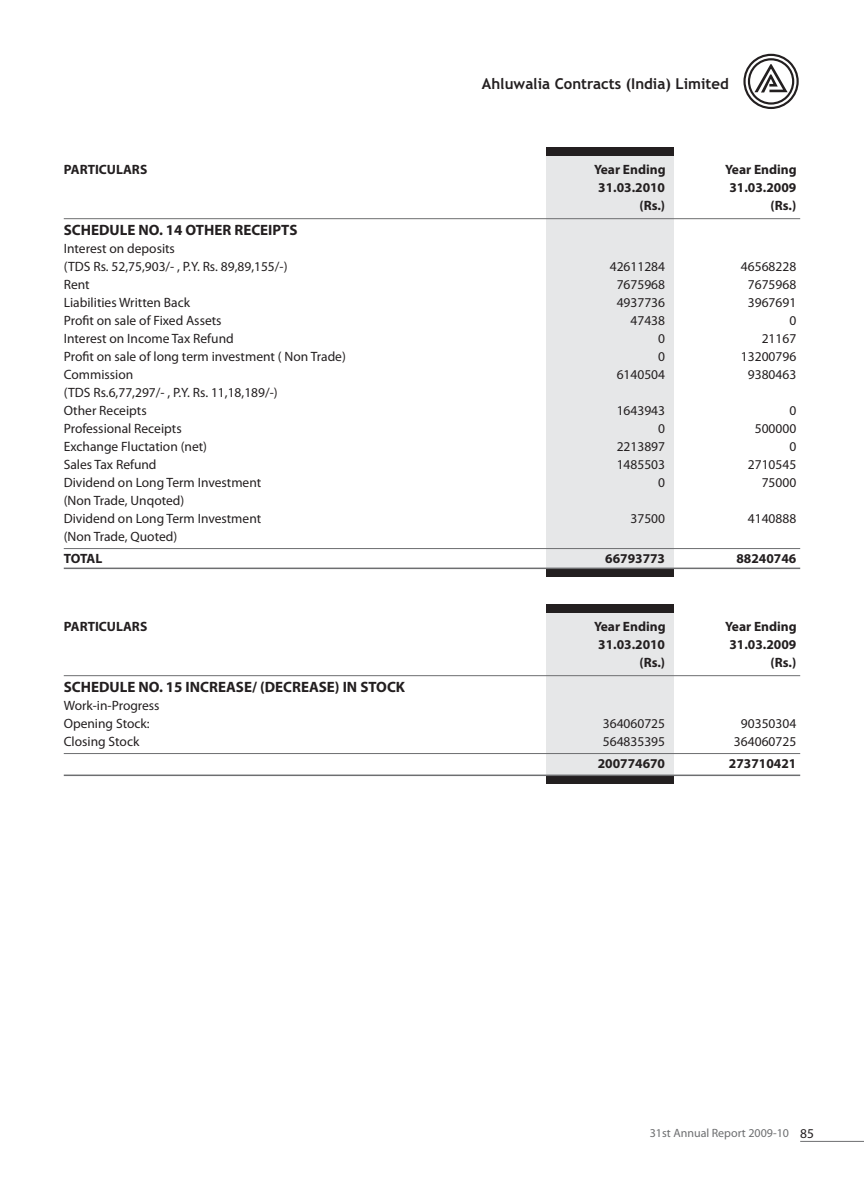
<style>
.page{position:relative;width:864px;height:1188px;background:#fff}
.page>*{position:absolute;margin:0;border:0;box-sizing:border-box;transform-origin:0 0}
.t1{font:700 15px "Myriad Pro";color:#231f20}
.t2{font:700 15px "Trebuchet MS";color:#231f20}
.t3{font:13.5px/18px "Myriad Pro";color:#231f20}
.t4{font:700 13.5px "Myriad Pro";color:#231f20}
.t5{font:12px "Myriad Pro";color:#6d6e70}
.s1{font-size:13.5px;color:#231f20}
</style>
<div class="page">
<svg style="left:743px;top:54px;width:56px;height:55px"></svg>
<hr style="left:800px;top:1141px;width:64px;height:1px;background:#6d6e70">
<div style="left:546px;top:147px;width:127px;height:424px;background:#e6e7e8"></div>
<div style="left:546px;top:147px;width:127px;height:9px;background:#231f20"></div>
<div style="left:546px;top:568px;width:127px;height:9px;background:#231f20"></div>
<hr style="left:64px;top:218px;width:736px;height:1px;background:#6d6e70">
<hr style="left:64px;top:548px;width:736px;height:1px;background:#6d6e70">
<hr style="left:64px;top:568px;width:736px;height:1px;background:#6d6e70">
<div style="left:546px;top:604px;width:127px;height:172px;background:#e6e7e8"></div>
<div style="left:546px;top:604px;width:127px;height:8px;background:#231f20"></div>
<div style="left:546px;top:775px;width:127px;height:9px;background:#231f20"></div>
<hr style="left:64px;top:675px;width:736px;height:1px;background:#6d6e70">
<hr style="left:64px;top:753px;width:736px;height:1px;background:#6d6e70">
<hr style="left:64px;top:775px;width:736px;height:1px;background:#6d6e70">
<p class="t2" style="left:482px;top:76px;width:248px">Ahluwalia Contracts (India) Limited</p>
<p class="t4" style="left:64px;top:165px;width:85px">PARTICULARS</p>
<p class="t4" style="left:594px;top:165px;width:73px">Year Ending</p>
<p class="t4" style="left:725px;top:165px;width:73px">Year Ending</p>
<p class="t4" style="left:598px;top:183px;width:68px">31.03.2010</p>
<p class="t4" style="left:729px;top:183px;width:68px">31.03.2009</p>
<p class="t4" style="left:639px;top:201px;width:27px">(Rs.)</p>
<p class="t4" style="left:771px;top:201px;width:27px">(Rs.)</p>
<p class="t1" style="left:64px;top:224px;width:235px">SCHEDULE NO. 14 OTHER RECEIPTS</p>
<p class="t3" style="left:64px;top:240px;width:225px">Interest on deposits<br>(TDS Rs. 52,75,903/- , P.Y. Rs. 89,89,155/-)</p>
<p class="t3" style="left:610px;top:258px;width:57px">42611284</p>
<p class="t3" style="left:741px;top:258px;width:57px">46568228</p>
<p class="t3" style="left:64px;top:276px;width:27px">Rent</p>
<p class="t3" style="left:617px;top:276px;width:50px">7675968</p>
<p class="t3" style="left:748px;top:276px;width:50px">7675968</p>
<p class="t3" style="left:64px;top:294px;width:128px">Liabilities Written Back</p>
<p class="t3" style="left:617px;top:294px;width:50px">4937736</p>
<p class="t3" style="left:748px;top:294px;width:50px">3967691</p>
<p class="t3" style="left:64px;top:312px;width:159px">Profit on sale of Fixed Assets</p>
<p class="t3" style="left:631px;top:312px;width:36px">47438</p>
<p class="t3" style="left:789px;top:312px;width:8px">0</p>
<p class="t3" style="left:64px;top:330px;width:172px">Interest on Income Tax Refund</p>
<p class="t3" style="left:658px;top:330px;width:8px">0</p>
<p class="t3" style="left:762px;top:330px;width:36px">21167</p>
<p class="t3" style="left:64px;top:348px;width:284px">Profit on sale of long term investment ( Non Trade)</p>
<p class="t3" style="left:658px;top:348px;width:8px">0</p>
<p class="t3" style="left:741px;top:348px;width:57px">13200796</p>
<p class="t3" style="left:64px;top:366px;width:71px">Commission</p>
<p class="t3" style="left:617px;top:366px;width:50px">6140504</p>
<p class="t3" style="left:748px;top:366px;width:50px">9380463</p>
<p class="t3" style="left:64px;top:384px;width:215px">(TDS Rs.6,77,297/- , P.Y. Rs. 11,18,189/-)<br>Other Receipts</p>
<p class="t3" style="left:617px;top:402px;width:50px">1643943</p>
<p class="t3" style="left:789px;top:402px;width:8px">0</p>
<p class="t3" style="left:64px;top:420px;width:119px">Professional Receipts</p>
<p class="t3" style="left:658px;top:420px;width:8px">0</p>
<p class="t3" style="left:755px;top:420px;width:43px">500000</p>
<p class="t3" style="left:64px;top:438px;width:145px">Exchange Fluctation (net)</p>
<p class="t3" style="left:617px;top:438px;width:50px">2213897</p>
<p class="t3" style="left:789px;top:438px;width:8px">0</p>
<p class="t3" style="left:64px;top:456px;width:94px">Sales Tax Refund</p>
<p class="t3" style="left:617px;top:456px;width:50px">1485503</p>
<p class="t3" style="left:748px;top:456px;width:50px">2710545</p>
<p class="t3" style="left:64px;top:474px;width:199px">Dividend on Long Term Investment</p>
<p class="t3" style="left:658px;top:474px;width:8px">0</p>
<p class="t3" style="left:762px;top:474px;width:36px">75000</p>
<p class="t3" style="left:64px;top:492px;width:199px">(Non Trade, Unqoted)<br>Dividend on Long Term Investment</p>
<p class="t3" style="left:631px;top:510px;width:36px">37500</p>
<p class="t3" style="left:748px;top:510px;width:50px">4140888</p>
<p class="t3" style="left:64px;top:528px;width:115px">(Non Trade, Quoted)</p>
<p class="t4" style="left:64px;top:553px;width:40px">TOTAL</p>
<p class="t4" style="left:605px;top:553px;width:61px">66793773</p>
<p class="t4" style="left:736px;top:553px;width:61px">88240746</p>
<p class="t4" style="left:64px;top:622px;width:85px">PARTICULARS</p>
<p class="t4" style="left:594px;top:622px;width:73px">Year Ending</p>
<p class="t4" style="left:725px;top:622px;width:73px">Year Ending</p>
<p class="t4" style="left:598px;top:640px;width:68px">31.03.2010</p>
<p class="t4" style="left:729px;top:640px;width:68px">31.03.2009</p>
<p class="t4" style="left:639px;top:658px;width:27px">(Rs.)</p>
<p class="t4" style="left:771px;top:658px;width:27px">(Rs.)</p>
<p class="t1" style="left:64px;top:681px;width:343px">SCHEDULE NO. 15 INCREASE/ (DECREASE) IN STOCK</p>
<p class="t3" style="left:64px;top:697px;width:97px">Work-in-Progress<br>Opening Stock:</p>
<p class="t3" style="left:603px;top:715px;width:64px">364060725</p>
<p class="t3" style="left:741px;top:715px;width:57px">90350304</p>
<p class="t3" style="left:64px;top:733px;width:77px">Closing Stock</p>
<p class="t3" style="left:603px;top:733px;width:64px">564835395</p>
<p class="t3" style="left:734px;top:733px;width:64px">364060725</p>
<p class="t4" style="left:598px;top:758px;width:69px">200774670</p>
<p class="t4" style="left:729px;top:758px;width:69px">273710421</p>
<p class="t5" style="left:650px;top:1128px;width:166px">31st Annual Report 2009-10 <span class="s1">85</span></p>
</div>
